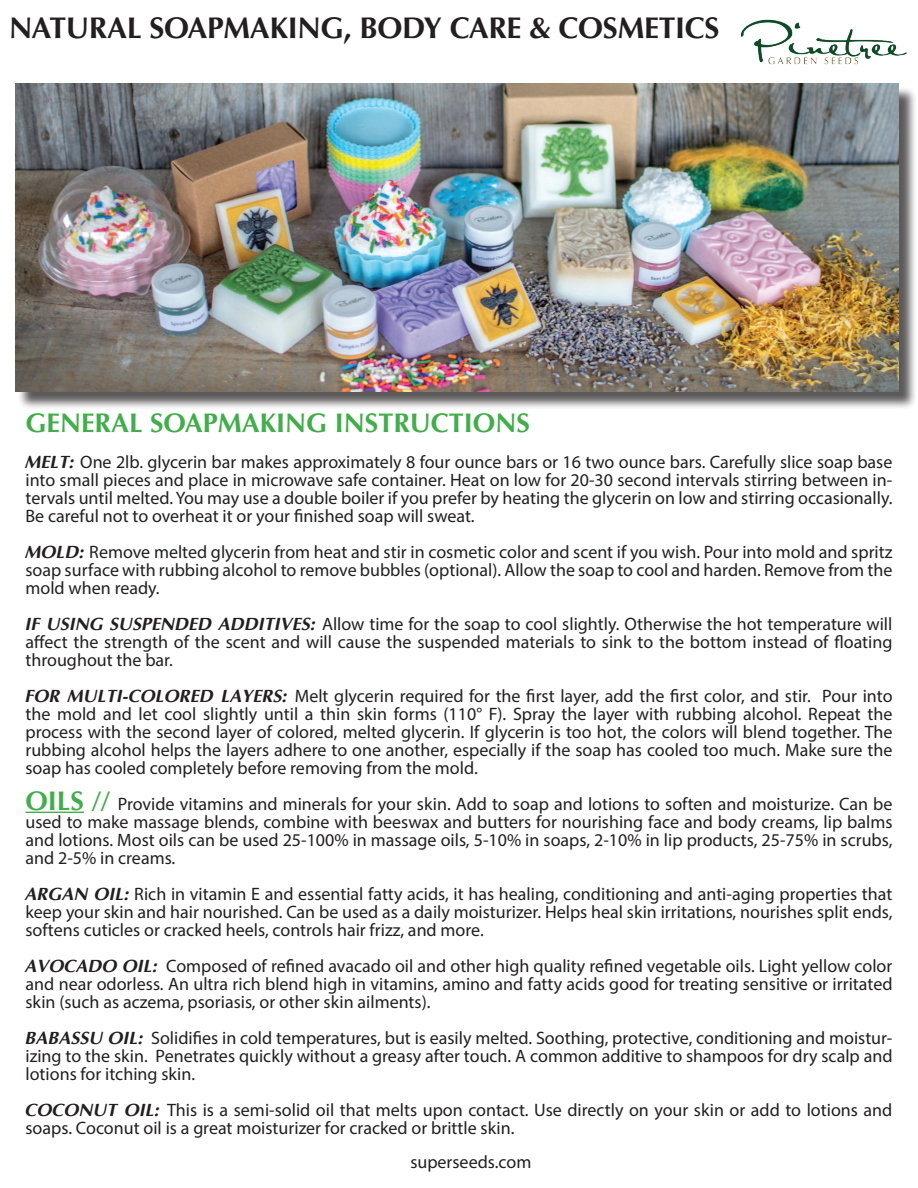
<style>
.page{position:relative;width:918px;height:1188px;background:#fff}
.page>*{position:absolute;margin:0;border:0;box-sizing:border-box;transform-origin:0 0}
.t1{font:700 30px "Optima";letter-spacing:-.01em;color:#231f20}
.t2{font:700 27px "Optima";color:#40ae49}
.t3{font:18px/18px "Myriad Pro";color:#231f20;text-align:justify}
.s1{font-family:"Optima";font-weight:700;font-style:italic}
.s2{font-family:"Optima";font-weight:700;font-size:27px;color:#40ae49}
.s3{font-size:27px;color:#40ae49}
</style>
<div class="page">
<hr style="left:26px;top:812px;width:58px;height:1px;background:#40ae49">
<div style="left:17px;top:86px;width:900px;height:324px;background:#231f20;opacity:.75"></div>
<img style="left:15px;top:84px;width:883px;height:308px">
<img style="left:741px;top:19px;width:166px;height:46px">
<h1 class="t1" style="left:9px;top:11px;width:712px">NATURAL SOAPMAKING, BODY CARE &amp; COSMETICS</h1>
<h2 class="t2" style="left:26px;top:407px;width:506px">GENERAL SOAPMAKING INSTRUCTIONS</h2>
<p class="t3" style="left:26px;top:452px;width:869px"><span class="s1">MELT:</span> One 2lb. glycerin bar makes approximately 8 four ounce bars or 16 two ounce bars. Carefully slice soap base into small pieces and place in microwave safe container. Heat on low for 20-30 second intervals stirring between in&shy;tervals until melted. You may use a double boiler if you prefer by heating the glycerin on low and stirring occasionally.<br>Be careful not to overheat it or your finished soap will sweat.</p>
<p class="t3" style="left:26px;top:542px;width:869px"><span class="s1">MOLD:</span> Remove melted glycerin from heat and stir in cosmetic color and scent if you wish. Pour into mold and spritz soap surface with rubbing alcohol to remove bubbles (optional). Allow the soap to cool and harden. Remove from the mold when ready.</p>
<p class="t3" style="left:26px;top:614px;width:869px"><span class="s1">IF USING SUSPENDED ADDITIVES:</span> Allow time for the soap to cool slightly. Otherwise the hot temperature will affect the strength of the scent and will cause the suspended materials to sink to the bottom instead of floating throughout the bar.</p>
<p class="t3" style="left:26px;top:686px;width:869px"><span class="s1">FOR MULTI-COLORED LAYERS:</span> Melt glycerin required for the first layer, add the first color, and stir. Pour into the mold and let cool slightly until a thin skin forms (110° F). Spray the layer with rubbing alcohol. Repeat the process with the second layer of colored, melted glycerin. If glycerin is too hot, the colors will blend together. The rubbing alcohol helps the layers adhere to one another, especially if the soap has cooled too much. Make sure the soap has cooled completely before removing from the mold.</p>
<p class="t3" style="left:26px;top:794px;width:869px"><span class="s2">OILS</span> <span class="s3">//</span> Provide vitamins and minerals for your skin. Add to soap and lotions to soften and moisturize. Can be used to make massage blends, combine with beeswax and butters for nourishing face and body creams, lip balms and lotions. Most oils can be used 25-100% in massage oils, 5-10% in soaps, 2-10% in lip products, 25-75% in scrubs, and 2-5% in creams.</p>
<p class="t3" style="left:26px;top:884px;width:869px"><span class="s1">ARGAN OIL:</span> Rich in vitamin E and essential fatty acids, it has healing, conditioning and anti-aging properties that keep your skin and hair nourished. Can be used as a daily moisturizer. Helps heal skin irritations, nourishes split ends, softens cuticles or cracked heels, controls hair frizz, and more.</p>
<p class="t3" style="left:26px;top:956px;width:869px"><span class="s1">AVOCADO OIL:</span> Composed of refined avacado oil and other high quality refined vegetable oils. Light yellow color and near odorless. An ultra rich blend high in vitamins, amino and fatty acids good for treating sensitive or irritated skin (such as aczema, psoriasis, or other skin ailments).</p>
<p class="t3" style="left:26px;top:1028px;width:869px"><span class="s1">BABASSU OIL:</span> Solidifies in cold temperatures, but is easily melted. Soothing, protective, conditioning and moistur&shy;izing to the skin. Penetrates quickly without a greasy after touch. A common additive to shampoos for dry scalp and lotions for itching skin.</p>
<p class="t3" style="left:26px;top:1100px;width:868px"><span class="s1">COCONUT OIL:</span> This is a semi-solid oil that melts upon contact. Use directly on your skin or add to lotions and soaps. Coconut oil is a great moisturizer for cracked or brittle skin.</p>
<p class="t3" style="left:410px;top:1152px;width:123px">superseeds.com</p>
</div>
